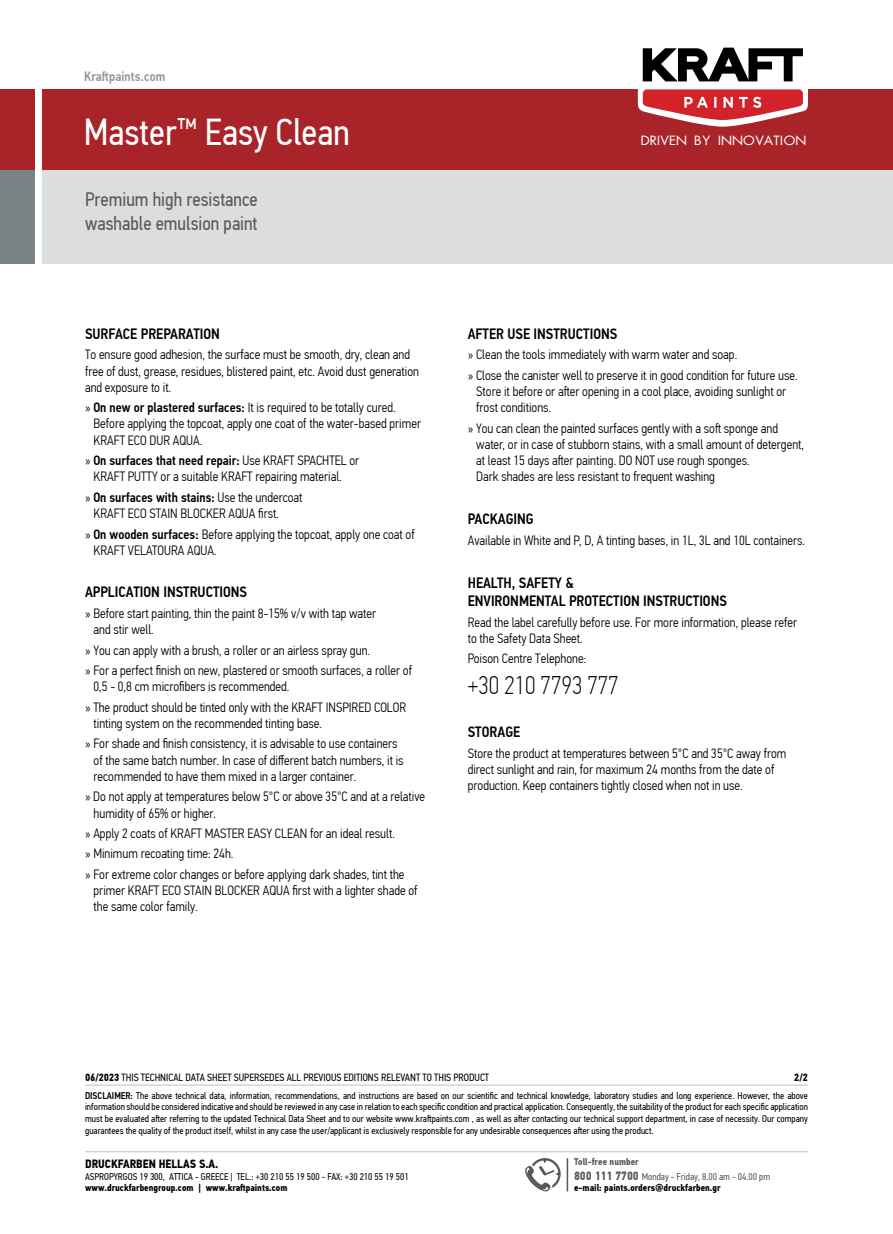
<style>
.page{position:relative;width:893px;height:1234px;background:#fff}
.page>*{position:absolute;margin:0;border:0;box-sizing:border-box;transform-origin:0 0}
.t1{font:37.5px "PF Din Text Cond Pro";color:#fff}
.t2{font:100 25.5px "PF Din Text Cond Pro";color:#000}
.t3{font:19.5px/23.4px "PF Din Text Cond Pro";color:#58595b}
.t4{font:500 15px/18px "PF Din Text Cond Pro";color:#000}
.t5{font:300 13.5px/16.2px "PF Din Text Cond Pro";color:#000}
.t6{font:13.5px "UB Future";color:#fff;scale:1.1 1}
.t7{font:500 13.5px "PF Din Text Cond Pro";letter-spacing:.01em;color:#939598}
.t8{font:700 12px "PF Din Text Cond Pro";color:#000}
.t9{font:10.5px "PF Din Text Cond Pro";color:#000}
.t10{font:700 10.5px "PF Din Text Cond Pro";color:#000}
.t11{font:9.75px/11.7px "PF Din Text Cond Pro";color:#000}
.t12{font:700 9.75px/11.7px "PF Din Text Cond Pro";color:#000}
.t13{font:700 9.75px "PF Din Text Cond Pro";color:#58595b}
.s1{font-weight:500}
.s2{font-weight:700}
.s3{font-size:12px;color:#58595b}
.s4{font-weight:400;color:#58595b}
</style>
<div class="page">
<div style="left:43px;top:89px;width:850px;height:81px;background:#a82428"></div>
<div style="left:0;top:89px;width:34px;height:81px;background:#a82428"></div>
<svg style="left:638px;top:47px;width:170px;height:80px"></svg>
<div style="left:43px;top:170px;width:850px;height:94px;background:#dcddde"></div>
<div style="left:0;top:170px;width:34px;height:94px;background:#788386"></div>
<hr style="left:85px;top:1151px;width:723px;height:1px;background:#bcbec0">
<svg style="left:525px;top:1158px;width:36px;height:34px"></svg>
<hr style="left:567px;top:1157px;width:1px;height:34px;background:#58595b">
<hr style="left:85px;top:1084px;width:723px;height:1px;background:#bcbec0">
<p class="t7" style="left:84px;top:69px;width:83px">Kraftpaints.com</p>
<p class="t1" style="left:84px;top:109px;width:268px">Master<sup>™</sup> Easy Clean</p>
<p class="t3" style="left:85px;top:188px;width:174px">Premium high resistance washable emulsion paint</p>
<p class="t4" style="left:85px;top:325px;width:136px">SURFACE PREPARATION</p>
<p class="t5" style="left:85px;top:346px;width:335px">To ensure good adhesion, the surface must be smooth, dry, clean and free of dust, grease, residues, blistered paint, etc. Avoid dust generation and exposure to it.</p>
<p class="t5" style="left:94px;top:399px;width:329px;text-indent:-9px">» <span class="s1">On new or plastered surfaces:</span> It is required to be totally cured.<br>Before applying the topcoat, apply one coat of the water-based primer<br>KRAFT ECO DUR AQUA.</p>
<p class="t5" style="left:94px;top:452px;width:267px;text-indent:-9px">» <span class="s1">On surfaces that need repair:</span> Use KRAFT SPACHTEL or<br>KRAFT PUTTY or a suitable KRAFT repairing material.</p>
<p class="t5" style="left:94px;top:489px;width:211px;text-indent:-9px">» <span class="s1">On surfaces with stains:</span> Use the undercoat<br>KRAFT ECO STAIN BLOCKER AQUA first.</p>
<p class="t5" style="left:94px;top:525px;width:323px;text-indent:-9px">» <span class="s1">On wooden surfaces:</span> Before applying the topcoat, apply one coat of<br>KRAFT VELATOURA AQUA.</p>
<p class="t4" style="left:85px;top:583px;width:164px">APPLICATION INSTRUCTIONS</p>
<p class="t5" style="left:94px;top:605px;width:284px;text-indent:-9px">» Before start painting, thin the paint 8-15% v/v with tap water and stir well.</p>
<p class="t5" style="left:85px;top:641px;width:286px">» You can apply with a brush, a roller or an airless spray gun.</p>
<p class="t5" style="left:94px;top:662px;width:320px;text-indent:-9px">» For a perfect finish on new, plastered or smooth surfaces, a roller of<br>0,5 - 0,8 cm microfibers is recommended.</p>
<p class="t5" style="left:94px;top:699px;width:314px;text-indent:-9px">» The product should be tinted only with the KRAFT INSPIRED COLOR tinting system on the recommended tinting base.</p>
<p class="t5" style="left:94px;top:735px;width:312px;text-indent:-9px">» For shade and finish consistency, it is advisable to use containers of the same batch number. In case of different batch numbers, it is recommended to have them mixed in a larger container.</p>
<p class="t5" style="left:94px;top:788px;width:333px;text-indent:-9px">» Do not apply at temperatures below 5°C or above 35°C and at a relative humidity of 65% or higher.</p>
<p class="t5" style="left:85px;top:825px;width:311px">» Apply 2 coats of KRAFT MASTER EASY CLEAN for an ideal result.</p>
<p class="t5" style="left:85px;top:845px;width:150px">» Minimum recoating time: 24h.</p>
<p class="t5" style="left:94px;top:866px;width:326px;text-indent:-9px">» For extreme color changes or before applying dark shades, tint the primer KRAFT ECO STAIN BLOCKER AQUA first with a lighter shade of the same color family.</p>
<p class="t6" style="left:640px;top:133px;width:152px">DRIVEN BY INNOVATION</p>
<p class="t4" style="left:468px;top:325px;width:151px">AFTER USE INSTRUCTIONS</p>
<p class="t5" style="left:468px;top:346px;width:271px">» Clean the tools immediately with warm water and soap.</p>
<p class="t5" style="left:476px;top:367px;width:323px;text-indent:-9px">» Close the canister well to preserve it in good condition for future use.<br>Store it before or after opening in a cool place, avoiding sunlight or frost conditions.</p>
<p class="t5" style="left:476px;top:420px;width:329px;text-indent:-9px">» You can clean the painted surfaces gently with a soft sponge and water, or in case of stubborn stains, with a small amount of detergent, at least 15 days after painting. DO NOT use rough sponges.<br>Dark shades are less resistant to frequent washing</p>
<p class="t4" style="left:468px;top:510px;width:67px">PACKAGING</p>
<p class="t5" style="left:468px;top:531px;width:339px">Available in White and P, D, A tinting bases, in 1L, 3L and 10L containers.</p>
<p class="t4" style="left:468px;top:574px;width:261px">HEALTH, SAFETY &amp;<br>ENVIRONMENTAL PROTECTION INSTRUCTIONS</p>
<p class="t5" style="left:468px;top:613px;width:331px">Read the label carefully before use. For more information, please refer to the Safety Data Sheet.</p>
<p class="t5" style="left:468px;top:650px;width:120px">Poison Centre Telephone:</p>
<p class="t2" style="left:468px;top:670px;width:152px">+30 210 7793 777</p>
<p class="t4" style="left:468px;top:723px;width:54px">STORAGE</p>
<p class="t5" style="left:468px;top:745px;width:320px">Store the product at temperatures between 5°C and 35°C away from direct sunlight and rain, for maximum 24 months from the date of production. Keep containers tightly closed when not in use.</p>
<p class="t9" style="left:85px;top:1070px;width:406px"><span class="s2">06/2023</span> ΤHIS TECHNICAL DATA SHEET SUPERSEDES ALL PREVIOUS EDITIONS RELEVANT TO THIS PRODUCT</p>
<p class="t10" style="left:794px;top:1070px;width:15px">2/2</p>
<p class="t11" style="left:85px;top:1089px;width:724px;text-align:justify"><span class="s1">DISCLAIMER:</span> The above technical data, information, recommendations, and instructions are based on our scientific and technical knowledge, laboratory studies and long experience. However, the above information should be considered indicative and should be reviewed in any case in relation to each specific condition and practical application. Consequently, the suitability of the product for each specific application must be evaluated after referring to the updated Technical Data Sheet and to our website www.kraftpaints.com , as well as after contacting our technical support department, in case of necessity. Our company guarantees the quality of the product itself, whilst in any case the user/applicant is exclusively responsible for any undesirable consequences after using the product.</p>
<p class="t8" style="left:85px;top:1156px;width:135px">DRUCKFARBEN HELLAS S.A.</p>
<p class="t11" style="left:85px;top:1170px;width:325px">ASPROPYRGOS 19 300, ATTICA - GREECE | TEL.: +30 210 55 19 500 - FAX: +30 210 55 19 501 <span class="s2">www.druckfarbengroup.com | www.kraftpaints.com</span></p>
<p class="t13" style="left:574px;top:1155px;width:66px">Toll-free number</p>
<p class="t12" style="left:574px;top:1170px;width:198px"><span class="s3">800 111 7700</span> <span class="s4">Monday - Friday, 8.00 am - 04.00 pm </span>e-mail: paints.orders@druckfarben.gr</p>
</div>
